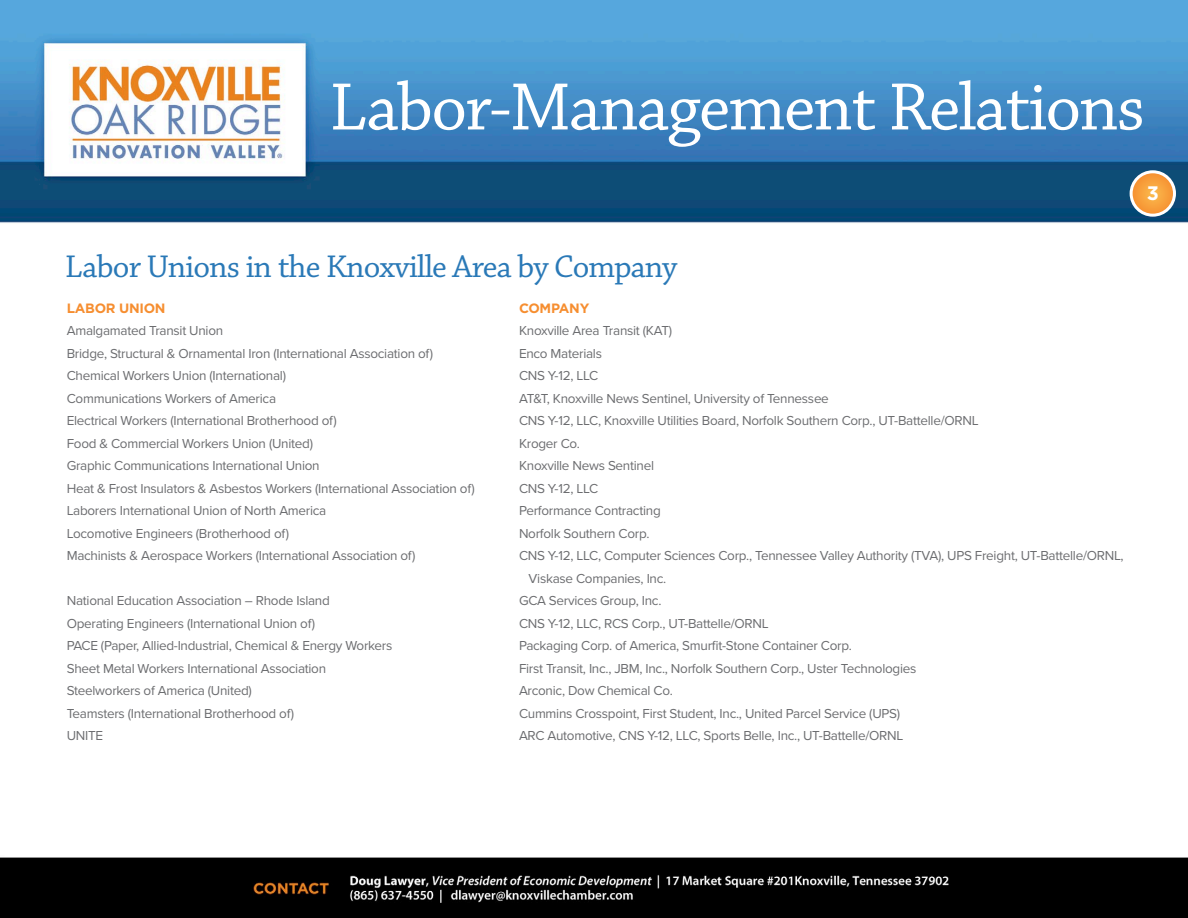
<style>
.page{position:relative;width:1188px;height:918px;background:#fff}
.page>*{position:absolute;margin:0;border:0;box-sizing:border-box;transform-origin:0 0}
.t1{font:70.5px "Chaparral Pro";letter-spacing:-.025em;color:#fff}
.t2{font:33px "Chaparral Pro";letter-spacing:-.025em;color:#2a79b7}
.t3{font:700 19.5px "Gotham";color:#fff}
.t4{font:13.5px "Proxima Nova";letter-spacing:-.02em;color:#6c6d70}
.t5{font:700 13.5px "Gotham";letter-spacing:-.02em;color:#f68e30}
</style>
<div class="page">
<img style="left:0;top:0;width:1188px;height:918px">
<svg style="left:1131px;top:172px;width:43px;height:43px"></svg>
<div style="left:1130px;top:170px;width:46px;height:47px;border:3px solid #fff;border-radius:50%"></div>
<p class="t1" style="left:330px;top:68px;width:817px">Labor-Management Relations</p>
<p class="t2" style="left:65px;top:249px;width:614px">Labor Unions in the Knoxville Area by Company</p>
<p class="t5" style="left:67px;top:300px;width:100px">LABOR UNION</p>
<p class="t4" style="left:67px;top:321px;width:158px">Amalgamated Transit Union</p>
<p class="t4" style="left:67px;top:343px;width:368px">Bridge, Structural &amp; Ornamental Iron (International Association of)</p>
<p class="t4" style="left:67px;top:366px;width:221px">Chemical Workers Union (International)</p>
<p class="t4" style="left:67px;top:388px;width:211px">Communications Workers of America</p>
<p class="t4" style="left:67px;top:411px;width:272px">Electrical Workers (International Brotherhood of)</p>
<p class="t4" style="left:67px;top:433px;width:248px">Food &amp; Commercial Workers Union (United)</p>
<p class="t4" style="left:67px;top:456px;width:254px">Graphic Communications International Union</p>
<p class="t4" style="left:67px;top:478px;width:410px">Heat &amp; Frost Insulators &amp; Asbestos Workers (International Association of)</p>
<p class="t4" style="left:67px;top:501px;width:261px">Laborers International Union of North America</p>
<p class="t4" style="left:67px;top:523px;width:224px">Locomotive Engineers (Brotherhood of)</p>
<p class="t4" style="left:67px;top:546px;width:350px">Machinists &amp; Aerospace Workers (International Association of)</p>
<p class="t4" style="left:67px;top:591px;width:265px">National Education Association – Rhode Island</p>
<p class="t4" style="left:67px;top:613px;width:250px">Operating Engineers (International Union of)</p>
<p class="t4" style="left:67px;top:636px;width:327px">PACE (Paper, Allied-Industrial, Chemical &amp; Energy Workers</p>
<p class="t4" style="left:67px;top:658px;width:261px">Sheet Metal Workers International Association</p>
<p class="t4" style="left:67px;top:681px;width:187px">Steelworkers of America (United)</p>
<p class="t4" style="left:67px;top:703px;width:229px">Teamsters (International Brotherhood of)</p>
<p class="t4" style="left:67px;top:726px;width:38px">UNITE</p>
<p class="t5" style="left:519px;top:300px;width:72px">COMPANY</p>
<p class="t4" style="left:519px;top:321px;width:155px">Knoxville Area Transit (KAT)</p>
<p class="t4" style="left:519px;top:343px;width:85px">Enco Materials</p>
<p class="t4" style="left:519px;top:366px;width:81px">CNS Y-12, LLC</p>
<p class="t4" style="left:519px;top:388px;width:311px">AT&amp;T, Knoxville News Sentinel, University of Tennessee</p>
<p class="t4" style="left:519px;top:411px;width:461px">CNS Y-12, LLC, Knoxville Utilities Board, Norfolk Southern Corp., UT-Battelle/ORNL</p>
<p class="t4" style="left:519px;top:433px;width:63px">Kroger Co.</p>
<p class="t4" style="left:519px;top:456px;width:137px">Knoxville News Sentinel</p>
<p class="t4" style="left:519px;top:478px;width:81px">CNS Y-12, LLC</p>
<p class="t4" style="left:519px;top:501px;width:143px">Performance Contracting</p>
<p class="t4" style="left:519px;top:523px;width:132px">Norfolk Southern Corp.</p>
<p class="t4" style="left:519px;top:546px;width:606px">CNS Y-12, LLC, Computer Sciences Corp., Tennessee Valley Authority (TVA), UPS Freight, UT-Battelle/ORNL,</p>
<p class="t4" style="left:529px;top:568px;width:139px">Viskase Companies, Inc.</p>
<p class="t4" style="left:519px;top:591px;width:144px">GCA Services Group, Inc.</p>
<p class="t4" style="left:519px;top:613px;width:251px">CNS Y-12, LLC, RCS Corp., UT-Battelle/ORNL</p>
<p class="t4" style="left:519px;top:636px;width:334px">Packaging Corp. of America, Smurfit-Stone Container Corp.</p>
<p class="t4" style="left:519px;top:658px;width:399px">First Transit, Inc., JBM, Inc., Norfolk Southern Corp., Uster Technologies</p>
<p class="t4" style="left:519px;top:681px;width:155px">Arconic, Dow Chemical Co.</p>
<p class="t4" style="left:519px;top:703px;width:383px">Cummins Crosspoint, First Student, Inc., United Parcel Service (UPS)</p>
<p class="t4" style="left:519px;top:726px;width:386px">ARC Automotive, CNS Y-12, LLC, Sports Belle, Inc., UT-Battelle/ORNL</p>
<p class="t3" style="left:1147px;top:182px;width:14px">3</p>
</div>
